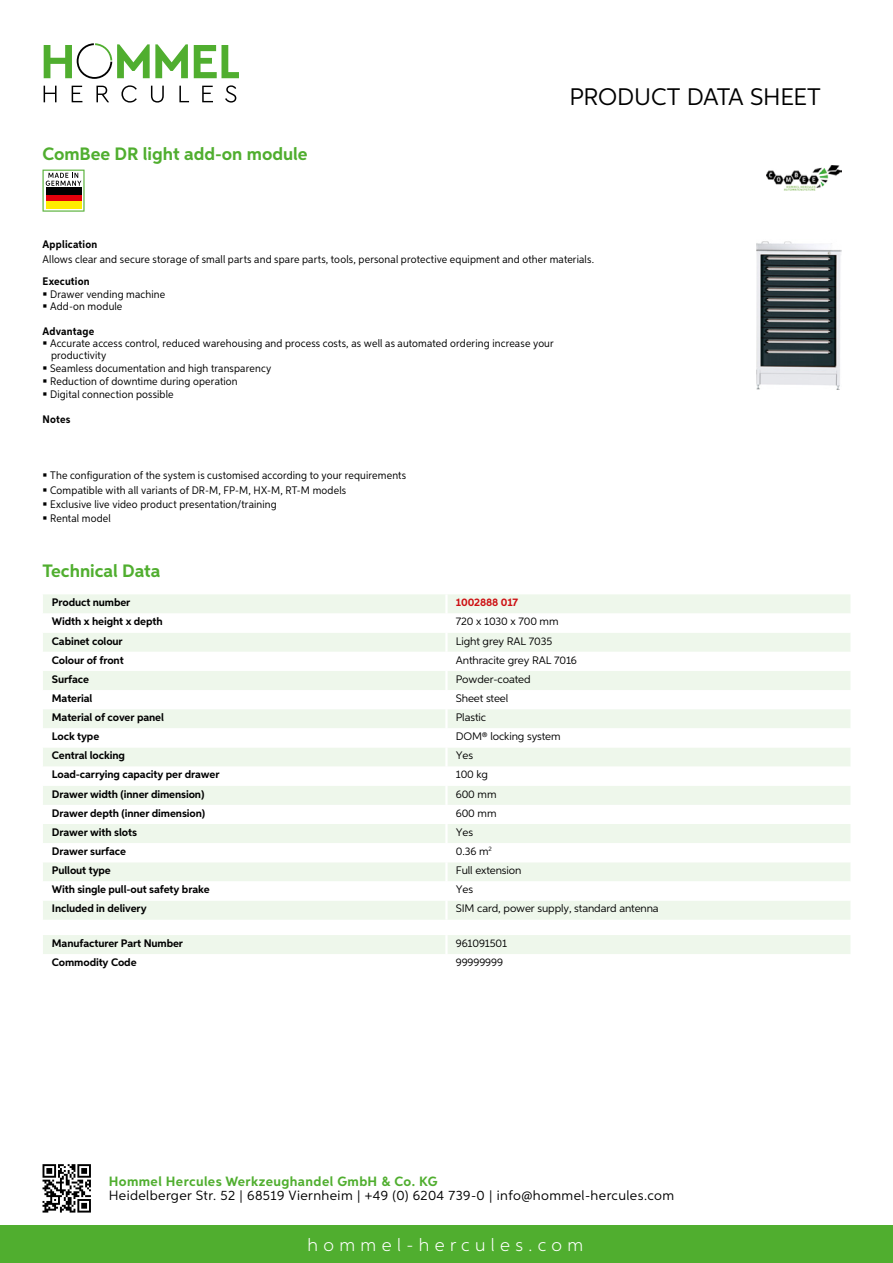
<style>
.page{position:relative;width:893px;height:1263px;background:#fff}
.page>*{position:absolute;margin:0;border:0;box-sizing:border-box;transform-origin:0 0}
.t1{font:24px "Aspira";letter-spacing:-.01em;color:#000}
.t2{font:700 18px "Aspira";color:#50ae2f}
.t3{font:300 18px "Aspira";letter-spacing:.3em;color:#fff}
.t4{font:13.5px "Aspira";letter-spacing:.03em;color:#000}
.t5{font:700 13.5px "Aspira";letter-spacing:.03em;color:#50ae2f}
.t6{font:10.95px/12.6px "Aspira Nar";letter-spacing:.015em;color:#000}
.t7{font:700 10.95px "Aspira";letter-spacing:-.01em;color:#000}
.t8{font:10.95px "Aspira";letter-spacing:-.01em;color:#000}
.t9{font:700 10.95px "Aspira Nar";letter-spacing:.015em;color:#000}
.t10{font:700 10.95px "Aspira";letter-spacing:-.01em;color:#cd1013}
</style>
<div class="page">
<div style="left:0;top:1226px;width:893px;height:37px;background:#50ae2f"></div>
<svg style="left:43px;top:1164px;width:48px;height:48px"></svg>
<svg style="left:194px;top:45px;width:45px;height:33px"></svg>
<svg style="left:44px;top:43px;width:144px;height:36px"></svg>
<svg style="left:44px;top:86px;width:13px;height:16px"></svg>
<svg style="left:72px;top:86px;width:10px;height:16px"></svg>
<svg style="left:96px;top:86px;width:13px;height:16px"></svg>
<svg style="left:121px;top:85px;width:16px;height:18px"></svg>
<svg style="left:151px;top:86px;width:13px;height:17px"></svg>
<svg style="left:179px;top:86px;width:10px;height:16px"></svg>
<svg style="left:202px;top:86px;width:11px;height:16px"></svg>
<svg style="left:225px;top:85px;width:11px;height:18px"></svg>
<div style="left:43px;top:594px;width:807px;height:326px;background:#eef7eb"></div>
<svg style="left:43px;top:613px;width:807px;height:287px"></svg>
<hr style="left:445px;top:594px;width:3px;height:19px;background:#fff">
<hr style="left:445px;top:613px;width:3px;height:20px;background:#fff">
<hr style="left:445px;top:633px;width:3px;height:19px;background:#fff">
<hr style="left:445px;top:652px;width:3px;height:19px;background:#fff">
<hr style="left:445px;top:671px;width:3px;height:19px;background:#fff">
<hr style="left:445px;top:690px;width:3px;height:19px;background:#fff">
<hr style="left:445px;top:709px;width:3px;height:19px;background:#fff">
<hr style="left:445px;top:728px;width:3px;height:19px;background:#fff">
<hr style="left:445px;top:747px;width:3px;height:20px;background:#fff">
<hr style="left:445px;top:767px;width:3px;height:19px;background:#fff">
<hr style="left:445px;top:786px;width:3px;height:19px;background:#fff">
<hr style="left:445px;top:805px;width:3px;height:19px;background:#fff">
<hr style="left:445px;top:824px;width:3px;height:19px;background:#fff">
<hr style="left:445px;top:843px;width:3px;height:19px;background:#fff">
<hr style="left:445px;top:862px;width:3px;height:19px;background:#fff">
<hr style="left:445px;top:881px;width:3px;height:19px;background:#fff">
<hr style="left:445px;top:900px;width:3px;height:20px;background:#fff">
<div style="left:43px;top:935px;width:807px;height:19px;background:#eef7eb"></div>
<svg style="left:43px;top:170px;width:42px;height:42px"></svg>
<div style="left:46px;top:194px;width:35px;height:7px;background:#e3000b"></div>
<div style="left:46px;top:188px;width:35px;height:7px;background:#000"></div>
<div style="left:46px;top:201px;width:35px;height:7px;background:#ffed00"></div>
<img style="left:757px;top:241px;width:85px;height:148px">
<img style="left:766px;top:166px;width:76px;height:25px">
<h2 class="t2" style="left:43px;top:142px;width:267px">ComBee DR light add-on module</h2>
<h1 class="t1" style="left:569px;top:82px;width:253px">Product data sh eet</h1>
<p class="t9" style="left:43px;top:237px;width:56px">Application</p>
<p class="t6" style="left:43px;top:252px;width:553px">Allows clear and secure storage of small parts and spare parts, tools, personal protective equipment and other materials.</p>
<p class="t9" style="left:43px;top:274px;width:49px">Execution</p>
<p class="t6" style="left:50px;top:287px;width:117px">Drawer vending machine<br>Add-on module</p>
<p class="t9" style="left:43px;top:324px;width:53px">Advantage</p>
<p class="t6" style="left:50px;top:337px;width:505px">Accurate access control, reduced warehousing and process costs, as well as automated ordering increase your productivity<br>Seamless documentation and high transparency<br>Reduction of downtime during operation<br>Digital connection possible</p>
<p class="t9" style="left:43px;top:412px;width:29px">Notes</p>
<p class="t6" style="left:50px;top:468px;width:357px;line-height:14.1px">The configuration of the system is customised according to your requirements Compatible with all variants of DR-M, FP-M, HX-M, RT-M models<br>Exclusive live video product presentation/training<br>Rental model</p>
<h2 class="t2" style="left:43px;top:560px;width:120px">Technical Data</h2>
<p class="t7" style="left:52px;top:596px;width:80px">Product number</p>
<p class="t10" style="left:456px;top:596px;width:64px">1002888 017</p>
<p class="t7" style="left:52px;top:615px;width:112px">Width x height x depth</p>
<p class="t8" style="left:456px;top:615px;width:104px">720 x 1030 x 700 mm</p>
<p class="t7" style="left:52px;top:634px;width:72px">Cabinet colour</p>
<p class="t8" style="left:456px;top:634px;width:98px">Light grey RAL 7035</p>
<p class="t7" style="left:52px;top:653px;width:73px">Colour of front</p>
<p class="t8" style="left:456px;top:653px;width:123px">Anthracite grey RAL 7016</p>
<p class="t7" style="left:52px;top:672px;width:39px">Surface</p>
<p class="t8" style="left:456px;top:672px;width:76px">Powder-coated</p>
<p class="t7" style="left:52px;top:691px;width:42px">Material</p>
<p class="t8" style="left:456px;top:691px;width:54px">Sheet steel</p>
<p class="t7" style="left:52px;top:711px;width:114px">Material of cover panel</p>
<p class="t8" style="left:456px;top:711px;width:32px">Plastic</p>
<p class="t7" style="left:52px;top:730px;width:49px">Lock type</p>
<p class="t8" style="left:456px;top:730px;width:106px">DO M® locking system</p>
<p class="t7" style="left:52px;top:749px;width:75px">Central locking</p>
<p class="t8" style="left:456px;top:749px;width:19px">Yes</p>
<p class="t7" style="left:52px;top:768px;width:169px">Load-carrying capacity per drawer</p>
<p class="t8" style="left:456px;top:768px;width:34px">100 kg</p>
<p class="t7" style="left:52px;top:787px;width:154px">Drawer width (inner dimension)</p>
<p class="t8" style="left:456px;top:787px;width:42px">600 mm</p>
<p class="t7" style="left:52px;top:806px;width:155px">Drawer depth (inner dimension)</p>
<p class="t8" style="left:456px;top:806px;width:42px">600 mm</p>
<p class="t7" style="left:52px;top:825px;width:87px">Drawer with slots</p>
<p class="t8" style="left:456px;top:825px;width:19px">Yes</p>
<p class="t7" style="left:52px;top:844px;width:76px">Drawer surface</p>
<p class="t8" style="left:456px;top:845px;width:37px">0.36 m<sup>2</sup></p>
<p class="t7" style="left:52px;top:864px;width:60px">Pullout type</p>
<p class="t8" style="left:456px;top:864px;width:67px">Full extension</p>
<p class="t7" style="left:52px;top:883px;width:159px">With single pull-out safety brake</p>
<p class="t8" style="left:456px;top:883px;width:19px">Yes</p>
<p class="t7" style="left:52px;top:902px;width:96px">Included in delivery</p>
<p class="t8" style="left:456px;top:902px;width:204px">SIM card, power supply, standard antenna</p>
<p class="t7" style="left:52px;top:936px;width:133px">Manufacturer Part Number</p>
<p class="t8" style="left:456px;top:936px;width:53px">961091501</p>
<p class="t7" style="left:52px;top:956px;width:86px">Commodity Code</p>
<p class="t8" style="left:456px;top:956px;width:49px">99999999</p>
<p class="t5" style="left:109px;top:1172px;width:330px">Hommel Hercules Werkzeughandel GmbH &amp; Co. KG</p>
<p class="t4" style="left:109px;top:1187px;width:567px">Heidelberger Str. 52 | 68519 Viernheim | +49 (0) 6204 739-0 | info@hommel-hercules.com</p>
<h2 class="t3" style="left:307px;top:1234px;width:277px">hommel-hercules.com</h2>
</div>
